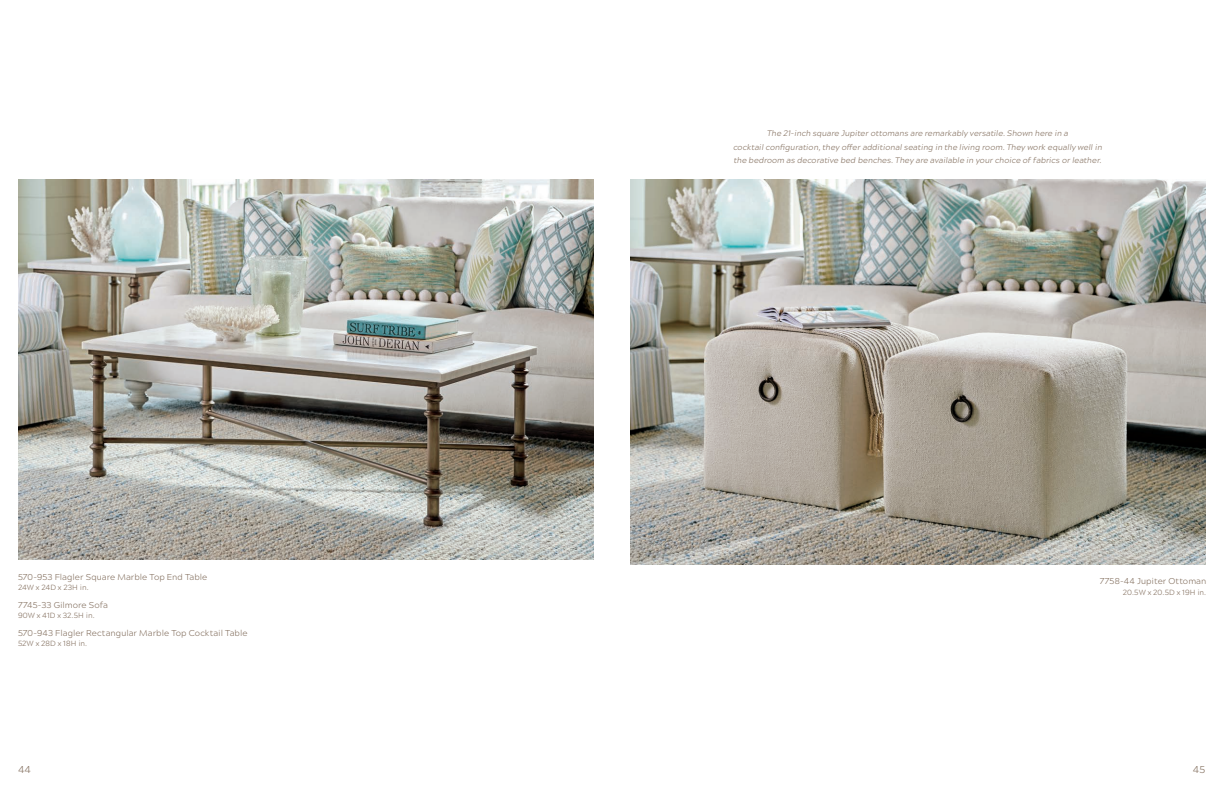
<style>
.page{position:relative;width:1224px;height:792px;background:#fff}
.page>*{position:absolute;margin:0;border:0;box-sizing:border-box;transform-origin:0 0}
.t1{font:300 10px "Acherus Grotesque";color:#826e5d}
.Ocean_B_Viz_Index_He{font:300 8.5px "Acherus Grotesque";letter-spacing:.005em;color:#826e5d}
.Ocean_B_Italic_Descr{font:italic 300 8px/13.5px "Acherus Grotesque";letter-spacing:.005em;color:#826e5d}
.Ocean_B_1st_Line_Bod{font:300 7.5px "Acherus Grotesque";letter-spacing:.01em;color:#826e5d}
.Ocean_B_1st_Line_Bod-2{font:300 7.5px "Acherus Grotesque";letter-spacing:-.01em;color:#826e5d}
</style>
<div class="page">
<img style="left:630px;top:180px;width:576px;height:384px">
<img style="left:18px;top:180px;width:576px;height:380px">
<p class="Ocean_B_Viz_Index_He" style="left:18px;top:570px;width:191px">570-953 Flagler Square Marble Top End Table</p>
<p class="Ocean_B_1st_Line_Bod-2" style="left:18px;top:581px;width:72px">24W x 24D x 23H in.</p>
<p class="Ocean_B_Viz_Index_He" style="left:18px;top:598px;width:92px">7745-33 Gilmore Sofa</p>
<p class="Ocean_B_1st_Line_Bod" style="left:18px;top:609px;width:78px">90W x 41D x 32.5H in.</p>
<p class="Ocean_B_Viz_Index_He" style="left:18px;top:626px;width:231px">570-943 Flagler Rectangular Marble Top Cocktail Table</p>
<p class="Ocean_B_1st_Line_Bod" style="left:18px;top:637px;width:71px">52W x 28D x 18H in.</p>
<p class="t1" style="left:18px;top:761px;width:15px">44</p>
<p class="Ocean_B_Italic_Descr" style="left:767px;top:126px;width:303px">The 21-inch square Jupiter ottomans are remarkably versatile. Shown here in a</p>
<p class="Ocean_B_Italic_Descr" style="left:733px;top:140px;width:370px">cocktail configuration, they offer additional seating in the living room. They work equally well in the bedroom as decorative bed benches. They are available in your choice of fabrics or leather.</p>
<p class="Ocean_B_Viz_Index_He" style="left:1100px;top:574px;width:108px">7758-44 Jupiter Ottoman</p>
<p class="Ocean_B_1st_Line_Bod" style="left:1123px;top:586px;width:85px">20.5W x 20.5D x 19H in.</p>
<p class="t1" style="left:1193px;top:761px;width:14px">45</p>
</div>
